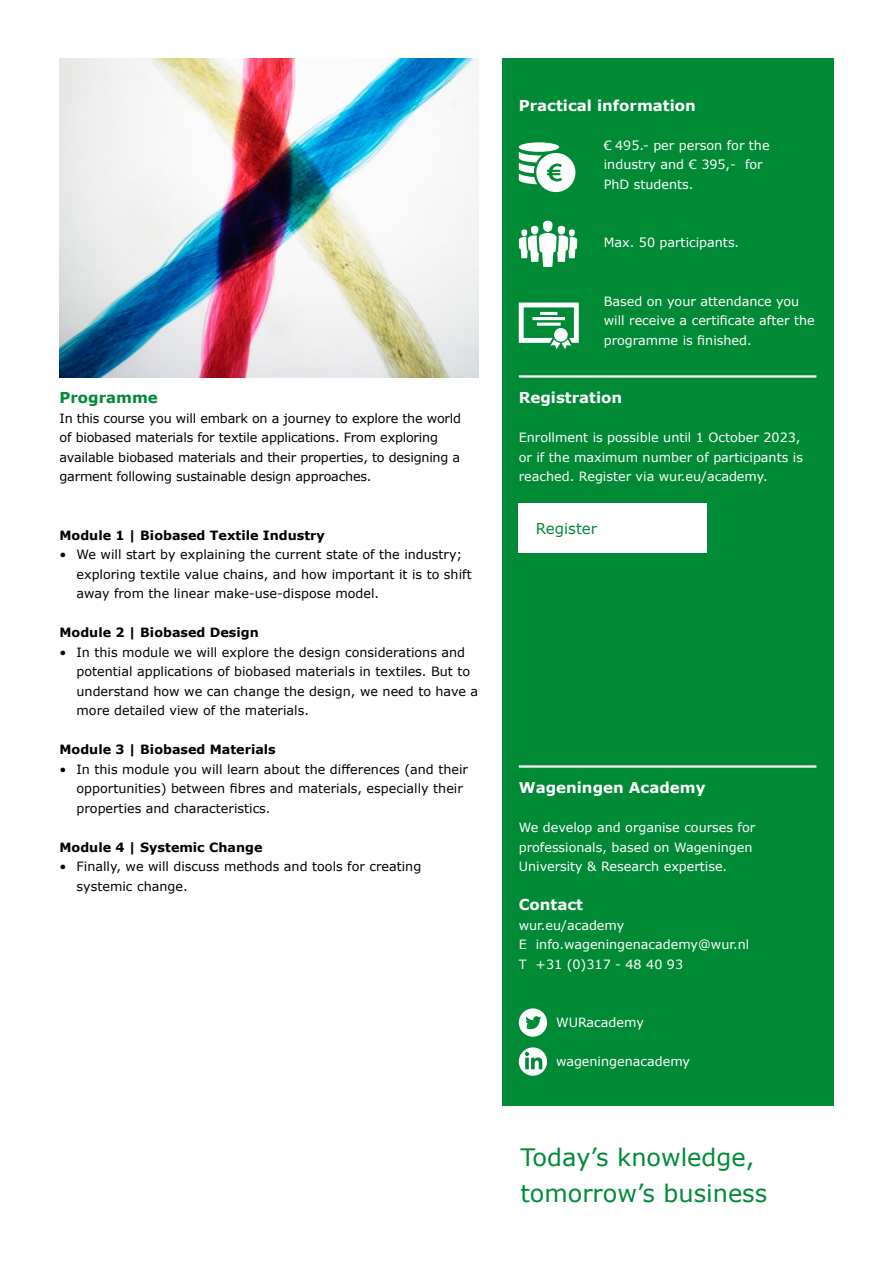
<style>
.page{position:relative;width:893px;height:1263px;background:#fff}
.page>*{position:absolute;margin:0;border:0;box-sizing:border-box;transform-origin:0 0}
.t1{font:24px/36px "Verdana";color:#008a36}
.H1_Kop_paragraaf{font:700 15px "Verdana";color:#fff}
.H1_kop_lijn{font:700 15px "Verdana";color:#fff}
.Platte_tekst{font:700 15px "Verdana";color:#008a36}
.t2{font:15px "Verdana";color:#008a36}
.Opsomming1_bullet{font:12.75px/19.5px "Verdana";color:#000}
.Platte_tekst-2{font:12.75px/19.5px "Verdana";color:#fff}
.Opsomming1_bullet-2{font:700 12.75px "Verdana";color:#000}
</style>
<div class="page">
<div style="left:502px;top:58px;width:331px;height:717px;background:#008a36"></div>
<hr style="left:519px;top:375px;width:297px;height:3px;background:#fff">
<div style="left:519px;top:142px;width:40px;height:10px;background:#fff;border-radius:50%"></div>
<svg style="left:519px;top:152px;width:56px;height:40px"></svg>
<svg style="left:519px;top:221px;width:58px;height:46px"></svg>
<svg style="left:519px;top:303px;width:60px;height:46px"></svg>
<div style="left:519px;top:504px;width:188px;height:49px;background:#fff"></div>
<img style="left:60px;top:58px;width:418px;height:319px">
<div style="left:502px;top:746px;width:331px;height:359px;background:#008a36"></div>
<hr style="left:519px;top:765px;width:297px;height:3px;background:#fff">
<svg style="left:519px;top:1008px;width:28px;height:29px"></svg>
<svg style="left:519px;top:1047px;width:28px;height:29px"></svg>
<p class="Platte_tekst" style="left:60px;top:387px;width:100px">Programme</p>
<p class="Opsomming1_bullet" style="left:60px;top:408px;width:403px">In this course you will embark on a journey to explore the world of biobased materials for textile applications. From exploring available biobased materials and their properties, to designing a garment following sustainable design approaches.</p>
<p class="Opsomming1_bullet-2" style="left:60px;top:526px;width:267px">Module 1 | Biobased Textile Industry</p>
<p class="Opsomming1_bullet" style="left:77px;top:545px;width:397px;text-indent:-17px">• We will start by explaining the current state of the industry; exploring textile value chains, and how important it is to shift away from the linear make-use-dispose model.</p>
<p class="Opsomming1_bullet-2" style="left:60px;top:623px;width:201px">Module 2 | Biobased Design</p>
<p class="Opsomming1_bullet" style="left:77px;top:642px;width:403px;text-indent:-17px">• In this module we will explore the design considerations and potential applications of biobased materials in textiles. But to understand how we can change the design, we need to have a more detailed view of the materials.</p>
<p class="Opsomming1_bullet-2" style="left:60px;top:740px;width:218px">Module 3 | Biobased Materials</p>
<p class="Opsomming1_bullet" style="left:77px;top:759px;width:393px;text-indent:-17px">• In this module you will learn about the differences (and their opportunities) between fibres and materials, especially their properties and characteristics.</p>
<p class="Opsomming1_bullet-2" style="left:60px;top:838px;width:204px">Module 4 | Systemic Change</p>
<p class="Opsomming1_bullet" style="left:77px;top:857px;width:346px;text-indent:-17px">• Finally, we will discuss methods and tools for creating systemic change.</p>
<h1 class="H1_Kop_paragraaf" style="left:519px;top:94px;width:179px">Practical information</h1>
<p class="Platte_tekst-2" style="left:604px;top:135px;width:167px">€ 495.- per person for the industry and € 395,- for<br>PhD students.</p>
<p class="Platte_tekst-2" style="left:604px;top:233px;width:137px">Max. 50 participants.</p>
<p class="Platte_tekst-2" style="left:604px;top:291px;width:212px">Based on your attendance you will receive a certificate after the programme is finished.</p>
<p class="H1_Kop_paragraaf" style="left:519px;top:387px;width:105px">Registration</p>
<p class="Platte_tekst-2" style="left:519px;top:428px;width:286px">Enrollment is possible until 1 October 2023, or if the maximum number of participants is reached. Register via wur.eu/academy.</p>
<p class="t2" style="left:536px;top:518px;width:63px">Register</p>
<h1 class="H1_kop_lijn" style="left:519px;top:777px;width:188px">Wageningen Academy</h1>
<p class="Platte_tekst-2" style="left:519px;top:818px;width:238px">We develop and organise courses for professionals, based on Wageningen<br>University &amp; Research expertise.</p>
<h1 class="H1_Kop_paragraaf" style="left:519px;top:894px;width:66px">Contact</h1>
<p class="Platte_tekst-2" style="left:519px;top:915px;width:107px">wur.eu/academy</p>
<p class="Platte_tekst-2" style="left:519px;top:935px;width:232px">E info.wageningenacademy@wur.nl</p>
<p class="Platte_tekst-2" style="left:519px;top:954px;width:166px">T +31 (0)317 - 48 40 93</p>
<p class="Platte_tekst-2" style="left:556px;top:1013px;width:89px">WURacademy</p>
<p class="Platte_tekst-2" style="left:556px;top:1052px;width:136px">wageningenacademy</p>
<h1 class="t1" style="left:520px;top:1139px;width:248px">Today’s knowledge, tomorrow’s business</h1>
</div>
